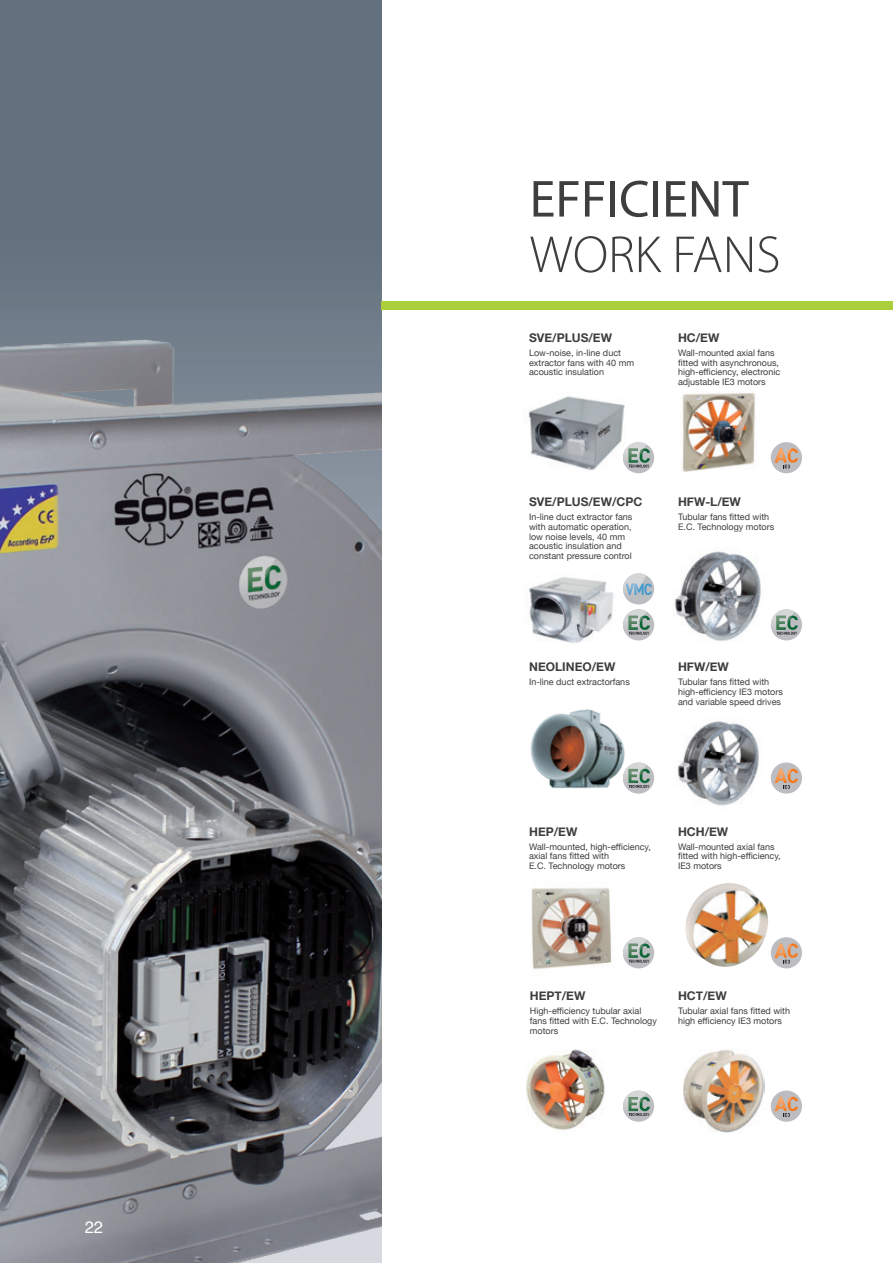
<style>
.page{position:relative;width:893px;height:1263px;background:#fff}
.page>*{position:absolute;margin:0;border:0;box-sizing:border-box;transform-origin:0 0}
.TAULA_TITOL{font:52.5px "Myriad Pro";color:#3e3e3f}
.TAULA_TITOL-2{font:300 52.5px "Myriad Pro";color:#3e3e3f}
.t1{font:16.5px "Helvetica";color:#fff}
.TEXT_SUBTITOL{font:700 12px "Helvetica Neue";color:#3e3e3f}
.INDEX_TEXT{font:9px/9.8px "Helvetica Neue";color:#3e3e3f}
</style>
<div class="page">
<img style="left:528px;top:396px;width:97px;height:74px">
<img style="left:526px;top:1049px;width:79px;height:81px">
<img style="left:682px;top:393px;width:73px;height:78px">
<img style="left:531px;top:888px;width:81px;height:82px">
<img style="left:685px;top:883px;width:84px;height:84px">
<img style="left:683px;top:1050px;width:81px;height:83px">
<img style="left:529px;top:577px;width:85px;height:66px">
<img style="left:675px;top:551px;width:86px;height:90px">
<img style="left:530px;top:709px;width:95px;height:80px">
<div style="left:623px;top:762px;width:31px;height:32px;background:#bcbdc0;border-radius:50%"></div>
<img style="left:623px;top:762px;width:23px;height:28px">
<svg style="left:629px;top:769px;width:21px;height:19px"></svg>
<div style="left:623px;top:442px;width:31px;height:31px;background:#bcbdc0;border-radius:50%"></div>
<img style="left:623px;top:442px;width:23px;height:29px">
<svg style="left:629px;top:448px;width:21px;height:19px"></svg>
<img style="left:677px;top:721px;width:82px;height:85px">
<div style="left:623px;top:937px;width:31px;height:31px;background:#bcbdc0;border-radius:50%"></div>
<img style="left:623px;top:937px;width:23px;height:29px">
<svg style="left:629px;top:943px;width:21px;height:19px"></svg>
<div style="left:623px;top:1090px;width:31px;height:32px;background:#bcbdc0;border-radius:50%"></div>
<img style="left:623px;top:1090px;width:23px;height:30px">
<svg style="left:629px;top:1097px;width:21px;height:19px"></svg>
<div style="left:771px;top:609px;width:31px;height:31px;background:#bcbdc0;border-radius:50%"></div>
<img style="left:771px;top:609px;width:23px;height:29px">
<svg style="left:776px;top:616px;width:22px;height:19px"></svg>
<div style="left:771px;top:442px;width:31px;height:31px;background:#bcbdc0;border-radius:50%"></div>
<svg style="left:775px;top:442px;width:23px;height:26px"></svg>
<div style="left:771px;top:762px;width:31px;height:32px;background:#bcbdc0;border-radius:50%"></div>
<svg style="left:775px;top:769px;width:23px;height:20px"></svg>
<div style="left:771px;top:937px;width:31px;height:31px;background:#bcbdc0;border-radius:50%"></div>
<svg style="left:775px;top:937px;width:23px;height:26px"></svg>
<div style="left:771px;top:1090px;width:31px;height:32px;background:#bcbdc0;border-radius:50%"></div>
<svg style="left:775px;top:1097px;width:23px;height:20px"></svg>
<div style="left:623px;top:609px;width:31px;height:31px;background:#bcbdc0;border-radius:50%"></div>
<img style="left:623px;top:609px;width:23px;height:29px">
<svg style="left:629px;top:616px;width:21px;height:19px"></svg>
<div style="left:623px;top:573px;width:31px;height:31px;background:#bcbdc0;border-radius:50%"></div>
<img style="left:623px;top:573px;width:23px;height:29px">
<svg style="left:626px;top:583px;width:26px;height:12px"></svg>
<div style="left:0;top:0;width:381px;height:1263px;background:#63707e"></div>
<img style="left:0;top:311px;width:381px;height:952px">
<div style="left:381px;top:301px;width:512px;height:8px;background:#abcf3a"></div>
<p class="t1" style="left:85px;top:1214px;width:20px">22</p>
<p class="TAULA_TITOL" style="left:530px;top:167px;width:220px">EFFICIENT</p>
<p class="TAULA_TITOL-2" style="left:530px;top:226px;width:253px">WORK FANS</p>
<p class="TEXT_SUBTITOL" style="left:529px;top:328px;width:84px">SVE/PLUS/EW</p>
<p class="INDEX_TEXT" style="left:529px;top:348px;width:107px">Low-noise, in-line duct extractor fans with 40 mm acoustic insulation</p>
<p class="TEXT_SUBTITOL" style="left:678px;top:328px;width:43px">HC/EW</p>
<p class="INDEX_TEXT" style="left:678px;top:348px;width:104px">Wall-mounted axial fans fitted with asynchronous, high-efficiency, electronic adjustable IE3 motors</p>
<p class="TEXT_SUBTITOL" style="left:529px;top:492px;width:115px">SVE/PLUS/EW/CPC</p>
<p class="INDEX_TEXT" style="left:529px;top:513px;width:105px">In-line duct extractor fans with automatic operation, low noise levels, 40 mm acoustic insulation and constant pressure control</p>
<p class="TEXT_SUBTITOL" style="left:678px;top:492px;width:64px">HFW-L/EW</p>
<p class="INDEX_TEXT" style="left:678px;top:513px;width:98px">Tubular fans fitted with<br>E.C. Technology motors</p>
<p class="TEXT_SUBTITOL" style="left:529px;top:657px;width:88px">NEOLINEO/EW</p>
<p class="INDEX_TEXT" style="left:529px;top:678px;width:102px">In-line duct extractorfans</p>
<p class="TEXT_SUBTITOL" style="left:678px;top:657px;width:52px">HFW/EW</p>
<p class="INDEX_TEXT" style="left:678px;top:678px;width:106px">Tubular fans fitted with high-efficiency IE3 motors and variable speed drives</p>
<p class="TEXT_SUBTITOL" style="left:529px;top:822px;width:50px">HEP/EW</p>
<p class="INDEX_TEXT" style="left:529px;top:842px;width:123px">Wall-mounted, high-efficiency, axial fans fitted with<br>E.C. Technology motors</p>
<p class="TEXT_SUBTITOL" style="left:678px;top:822px;width:52px">HCH/EW</p>
<p class="INDEX_TEXT" style="left:678px;top:842px;width:104px">Wall-mounted axial fans fitted with high-efficiency,<br>IE3 motors</p>
<p class="TEXT_SUBTITOL" style="left:530px;top:986px;width:57px">HEPT/EW</p>
<p class="INDEX_TEXT" style="left:530px;top:1007px;width:129px">High-efficiency tubular axial fans fitted with E.C. Technology motors</p>
<p class="TEXT_SUBTITOL" style="left:678px;top:986px;width:50px">HCT/EW</p>
<p class="INDEX_TEXT" style="left:678px;top:1007px;width:114px">Tubular axial fans fitted with high efficiency IE3 motors</p>
</div>
